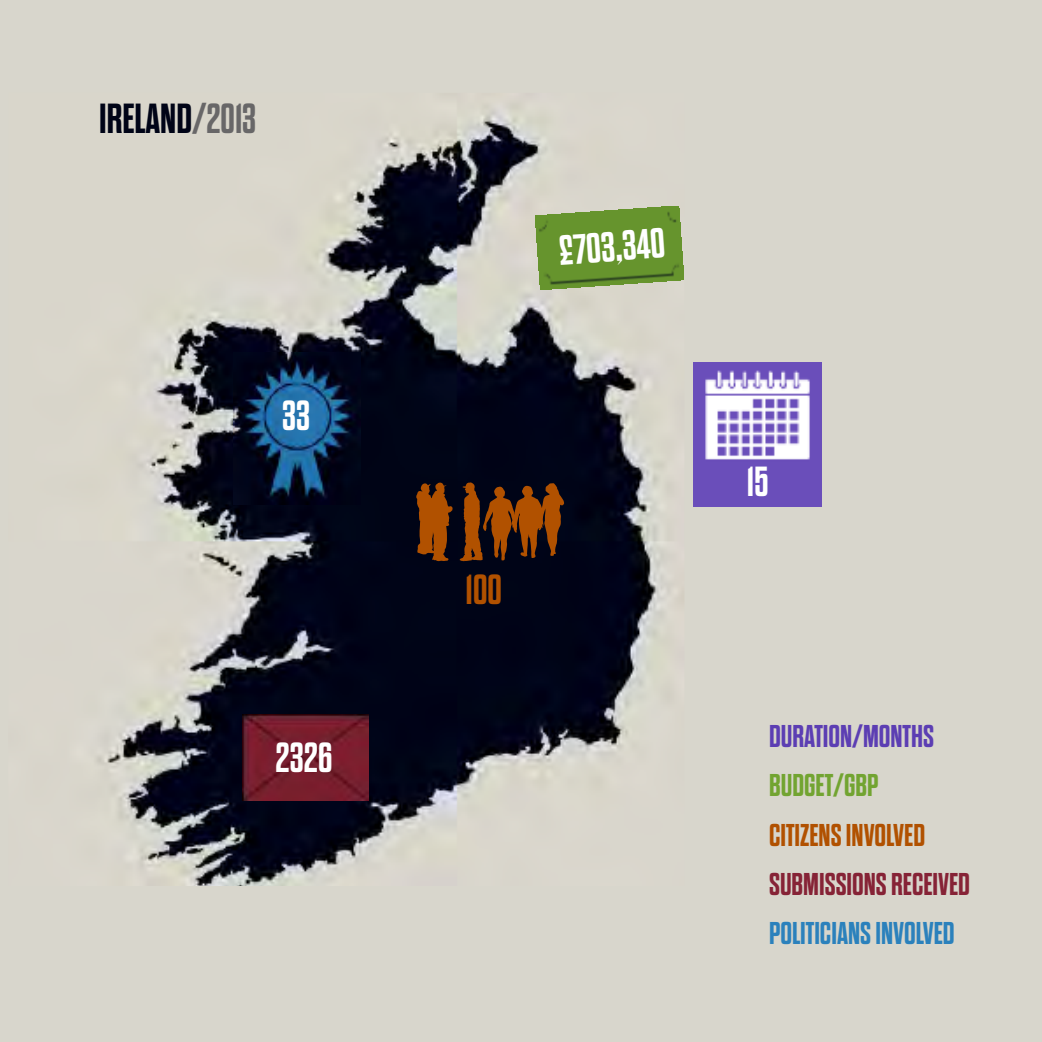
<style>
.page{position:relative;width:1042px;height:1042px;background:#d8d6cc}
.page>*{position:absolute;margin:0;border:0;box-sizing:border-box;transform-origin:0 0}
.t1{font:113.23px "Victoria Park";color:#b15100}
.t2{font:700 42px "Dharma Gothic E";letter-spacing:.005em;color:#fff}
.t3{font:700 42px "Dharma Gothic E";color:#000417}
.t4{font:700 42px "Dharma Gothic E";color:#b15100}
.t5{font:700 31.5px "Dharma Gothic E";color:#862336}
.t6{font:700 31.5px "Dharma Gothic E";color:#2b81bc}
.t7{font:700 31.5px "Dharma Gothic E";color:#b15100}
.t8{font:700 31.5px "Dharma Gothic E";color:#5c3eb3}
.t9{font:700 31.5px "Dharma Gothic E";color:#72a431}
.s1{color:#686768}
</style>
<div class="page">
<img style="left:98px;top:110px;width:567px;height:776px">
<img style="left:233px;top:352px;width:127px;height:153px">
<img style="left:243px;top:714px;width:125px;height:86px">
<img style="left:536px;top:206px;width:148px;height:83px">
<img style="left:693px;top:362px;width:129px;height:144px">
<h2 class="t3" style="left:99px;top:103px;width:158px">IRELAND<span class="s1">/2013</span></h2>
<h2 class="t2" style="left:282px;top:400px;width:29px">33</h2>
<h2 class="t2" style="left:275px;top:743px;width:58px">2326</h2>
<h2 class="t2" style="left:558px;top:235px;width:107px;rotate:-4deg">£703,340</h2>
<h1 class="t1" style="left:411px;top:461px;width:161px">hq</h1>
<h2 class="t4" style="left:465px;top:574px;width:38px">100</h2>
<h2 class="t2" style="left:747px;top:466px;width:23px">15</h2>
<p class="t8" style="left:769px;top:725px;width:166px">DURATION/MONTHS</p>
<p class="t9" style="left:769px;top:774px;width:111px">BUDGET/GBP</p>
<p class="t7" style="left:769px;top:823px;width:158px">CITIZENS INVOLVED</p>
<p class="t5" style="left:769px;top:872px;width:203px">SUBMISSIONS RECEIVED</p>
<p class="t6" style="left:769px;top:921px;width:187px">POLITICIANS INVOLVED</p>
</div>
